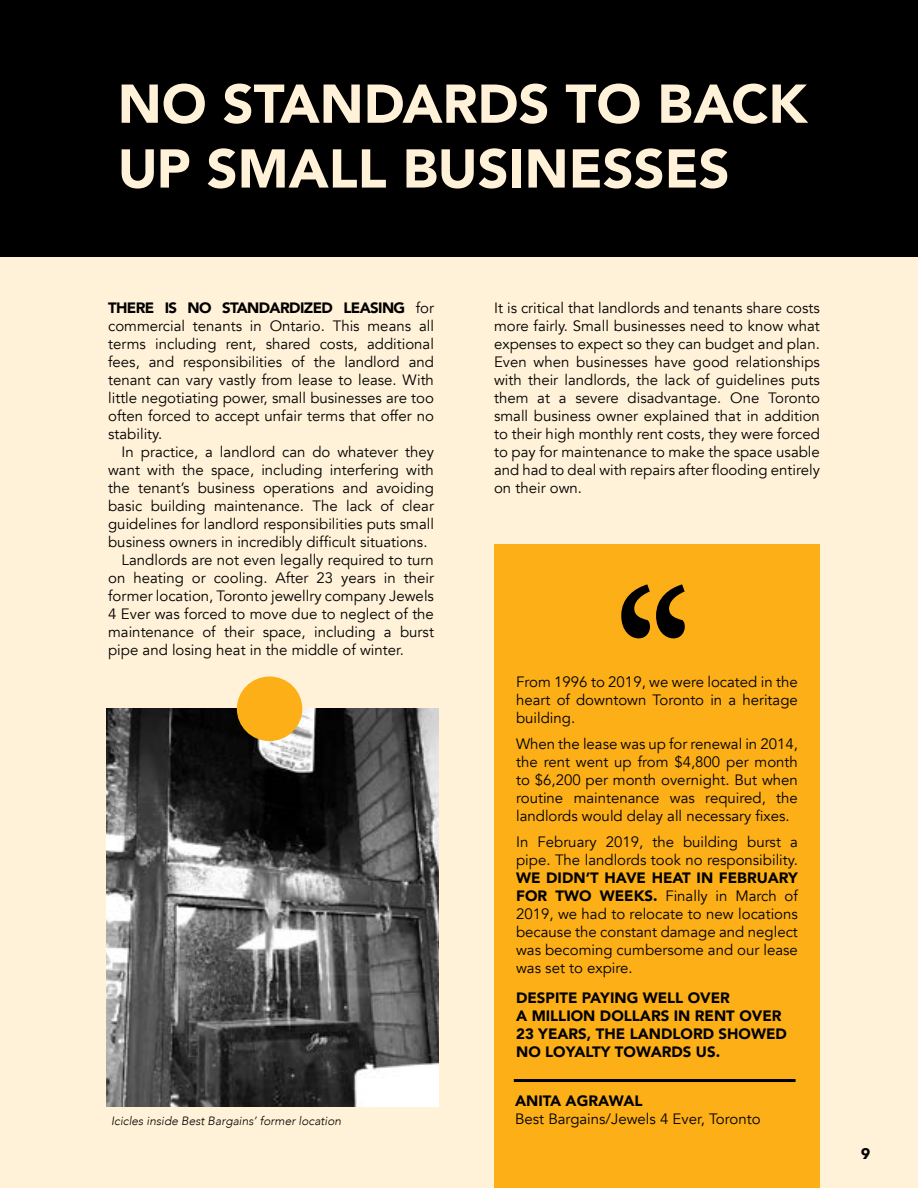
<style>
.page{position:relative;width:918px;height:1188px;background:#fff2d8}
.page>*{position:absolute;margin:0;border:0;box-sizing:border-box;transform-origin:0 0}
.t1{font:900 54px/64.8px "Avenir";color:#fff2d8}
.t2{font:15px/18px "Avenir";color:#000;text-align:justify}
.t3{font:900 15px/18px "Avenir";color:#000}
.t4{font:700 15px "Avenir Next";color:#000101}
.t5{font:italic 300 12px "Avenir";color:#000}
.s1{font-weight:900}
</style>
<div class="page">
<div style="left:0;top:0;width:918px;height:256px;background:#000"></div>
<div style="left:494px;top:544px;width:326px;height:644px;background:#fcaf17"></div>
<hr style="left:514px;top:1079px;width:282px;height:3px;background:#000101">
<svg style="left:621px;top:584px;width:64px;height:54px"></svg>
<img style="left:107px;top:708px;width:331px;height:398px">
<div style="left:237px;top:676px;width:65px;height:65px;background:#fcaf17;border-radius:50%"></div>
<h1 class="t1" style="left:118px;top:70px;width:691px">NO STANDARDS TO BACK<br>UP SMALL BUSINESSES</h1>
<p class="t2" style="left:108px;top:299px;width:327px"><span class="s1">THERE IS NO STANDARDIZED LEASING</span> for commercial tenants in Ontario. This means all terms including rent, shared costs, additional fees, and responsibilities of the landlord and tenant can vary vastly from lease to lease. With little negotiating power, small businesses are too often forced to accept unfair terms that offer no stability.</p>
<p class="t2" style="left:122px;top:443px;width:314px">In practice, a landlord can do whatever they</p>
<p class="t2" style="left:108px;top:461px;width:327px">want with the space, including interfering with</p>
<p class="t2" style="left:108px;top:479px;width:327px">the tenant’s business operations and avoiding</p>
<p class="t2" style="left:108px;top:497px;width:327px">basic building maintenance. The lack of clear</p>
<p class="t2" style="left:108px;top:515px;width:327px">guidelines for landlord responsibilities puts small</p>
<p class="t2" style="left:108px;top:533px;width:321px">business owners in incredibly difficult situations.</p>
<p class="t2" style="left:122px;top:551px;width:314px">Landlords are not even legally required to turn</p>
<p class="t2" style="left:108px;top:569px;width:327px">on heating or cooling. After 23 years in their</p>
<p class="t2" style="left:108px;top:587px;width:327px">former location, Toronto jewellry company Jewels</p>
<p class="t2" style="left:108px;top:605px;width:327px">4 Ever was forced to move due to neglect of the</p>
<p class="t2" style="left:108px;top:623px;width:327px">maintenance of their space, including a burst</p>
<p class="t2" style="left:108px;top:641px;width:297px">pipe and losing heat in the middle of winter.</p>
<p class="t5" style="left:111px;top:1114px;width:232px">Icicles inside Best Bargains’ former location</p>
<p class="t2" style="left:494px;top:299px;width:327px">It is critical that landlords and tenants share costs more fairly. Small businesses need to know what expenses to expect so they can budget and plan.<br>Even when businesses have good relationships with their landlords, the lack of guidelines puts them at a severe disadvantage. One Toronto small business owner explained that in addition to their high monthly rent costs, they were forced to pay for maintenance to make the space usable and had to deal with repairs after flooding entirely on their own.</p>
<p class="t2" style="left:516px;top:673px;width:283px">From 1996 to 2019, we were located in the heart of downtown Toronto in a heritage building.</p>
<p class="t2" style="left:516px;top:735px;width:283px">When the lease was up for renewal in 2014, the rent went up from $4,800 per month to $6,200 per month overnight. But when routine maintenance was required, the landlords would delay all necessary fixes.</p>
<p class="t2" style="left:516px;top:833px;width:283px">In February 2019, the building burst a pipe. The landlords took no responsibility.</p>
<p class="t2" style="left:516px;top:869px;width:283px"><span class="s1">WE DIDN’T HAVE HEAT IN FEBRUARY FOR TWO WEEKS.</span> Finally in March of 2019, we had to relocate to new locations because the constant damage and neglect was becoming cumbersome and our lease was set to expire.</p>
<p class="t3" style="left:516px;top:988px;width:272px">DESPITE PAYING WELL OVER<br>A MILLION DOLLARS IN RENT OVER<br>23 YEARS, THE LANDLORD SHOWED<br>NO LOYALTY TOWARDS US.</p>
<p class="t3" style="left:515px;top:1091px;width:129px">ANITA AGRAWAL</p>
<p class="t2" style="left:515px;top:1110px;width:247px">Best Bargains/Jewels 4 Ever, Toronto</p>
<p class="t4" style="left:861px;top:1140px;width:11px">9</p>
</div>
